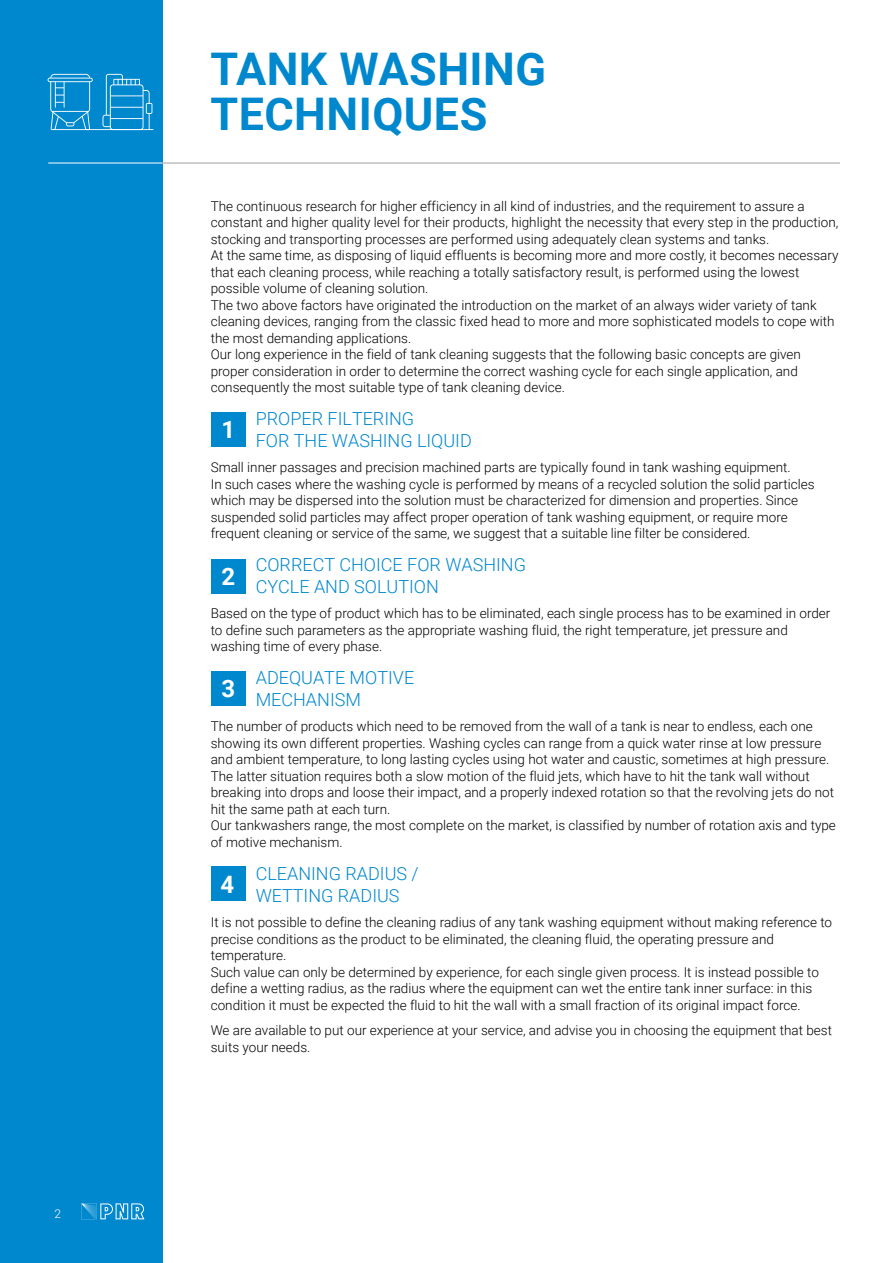
<style>
.page{position:relative;width:893px;height:1263px;background:#fff}
.page>*{position:absolute;margin:0;border:0;box-sizing:border-box;transform-origin:0 0}
.t1{font:700 45px/45px "Roboto";letter-spacing:.01em;color:#0088ce}
.t2{font:700 24px "Roboto";color:#fff}
.t3{font:300 18px/21.6px "Roboto";color:#0088ce}
.t4{font:300 13.5px/16.5px "Roboto";color:#000}
.t5{font:300 12px "Roboto";color:#fff}
</style>
<div class="page">
<div style="left:0;top:0;width:163px;height:1263px;background:#0088ce"></div>
<hr style="left:163px;top:163px;width:677px;height:1px;background:#a3a09f">
<hr style="left:48px;top:163px;width:115px;height:1px;background:#fff">
<svg style="left:81px;top:1203px;width:63px;height:16px"></svg>
<div style="left:211px;top:412px;width:35px;height:35px;background:#0088ce"></div>
<div style="left:211px;top:559px;width:35px;height:35px;background:#0088ce"></div>
<div style="left:211px;top:671px;width:35px;height:34px;background:#0088ce"></div>
<div style="left:211px;top:866px;width:35px;height:35px;background:#0088ce"></div>
<svg style="left:48px;top:74px;width:105px;height:56px"></svg>
<p class="t5" style="left:55px;top:1206px;width:8px">2</p>
<h1 class="t1" style="left:210px;top:45px;width:337px">TANK WASHING<br>TECHNIQUES</h1>
<p class="t4" style="left:211px;top:197px;width:629px">The continuous research for higher efficiency in all kind of industries, and the requirement to assure a constant and higher quality level for their products, highlight the necessity that every step in the production, stocking and transporting processes are performed using adequately clean systems and tanks.<br>At the same time, as disposing of liquid effluents is becoming more and more costly, it becomes necessary that each cleaning process, while reaching a totally satisfactory result, is performed using the lowest possible volume of cleaning solution.<br>The two above factors have originated the introduction on the market of an always wider variety of tank cleaning devices, ranging from the classic fixed head to more and more sophisticated models to cope with the most demanding applications.<br>Our long experience in the field of tank cleaning suggests that the following basic concepts are given proper consideration in order to determine the correct washing cycle for each single application, and consequently the most suitable type of tank cleaning device.</p>
<h3 class="t3" style="left:256px;top:407px;width:218px">PROPER FILTERING<br>FOR THE WASHING LIQUID</h3>
<p class="t4" style="left:211px;top:459px;width:605px">Small inner passages and precision machined parts are typically found in tank washing equipment.<br>In such cases where the washing cycle is performed by means of a recycled solution the solid particles which may be dispersed into the solution must be characterized for dimension and properties. Since suspended solid particles may affect proper operation of tank washing equipment, or require more frequent cleaning or service of the same, we suggest that a suitable line filter be considered.</p>
<h3 class="t3" style="left:256px;top:553px;width:272px">CORRECT CHOICE FOR WASHING<br>CYCLE AND SOLUTION</h3>
<p class="t4" style="left:211px;top:605px;width:621px">Based on the type of product which has to be eliminated, each single process has to be examined in order to define such parameters as the appropriate washing fluid, the right temperature, jet pressure and washing time of every phase.</p>
<h3 class="t3" style="left:256px;top:666px;width:160px">ADEQUATE MOTIVE<br>MECHANISM</h3>
<p class="t4" style="left:211px;top:718px;width:627px">The number of products which need to be removed from the wall of a tank is near to endless, each one showing its own different properties. Washing cycles can range from a quick water rinse at low pressure and ambient temperature, to long lasting cycles using hot water and caustic, sometimes at high pressure.<br>The latter situation requires both a slow motion of the fluid jets, which have to hit the tank wall without breaking into drops and loose their impact, and a properly indexed rotation so that the revolving jets do not hit the same path at each turn.<br>Our tankwashers range, the most complete on the market, is classified by number of rotation axis and type of motive mechanism.</p>
<h3 class="t3" style="left:256px;top:862px;width:164px">CLEANING RADIUS /<br>WETTING RADIUS</h3>
<p class="t4" style="left:211px;top:913px;width:623px">It is not possible to define the cleaning radius of any tank washing equipment without making reference to precise conditions as the product to be eliminated, the cleaning fluid, the operating pressure and temperature.<br>Such value can only be determined by experience, for each single given process. It is instead possible to define a wetting radius, as the radius where the equipment can wet the entire tank inner surface: in this condition it must be expected the fluid to hit the wall with a small fraction of its original impact force.</p>
<p class="t4" style="left:211px;top:1021px;width:623px">We are available to put our experience at your service, and advise you in choosing the equipment that best suits your needs.</p>
<h2 class="t2" style="left:221px;top:413px;width:15px">1</h2>
<h2 class="t2" style="left:221px;top:560px;width:15px">2</h2>
<h2 class="t2" style="left:221px;top:671px;width:15px">3</h2>
<h2 class="t2" style="left:221px;top:867px;width:15px">4</h2>
</div>
